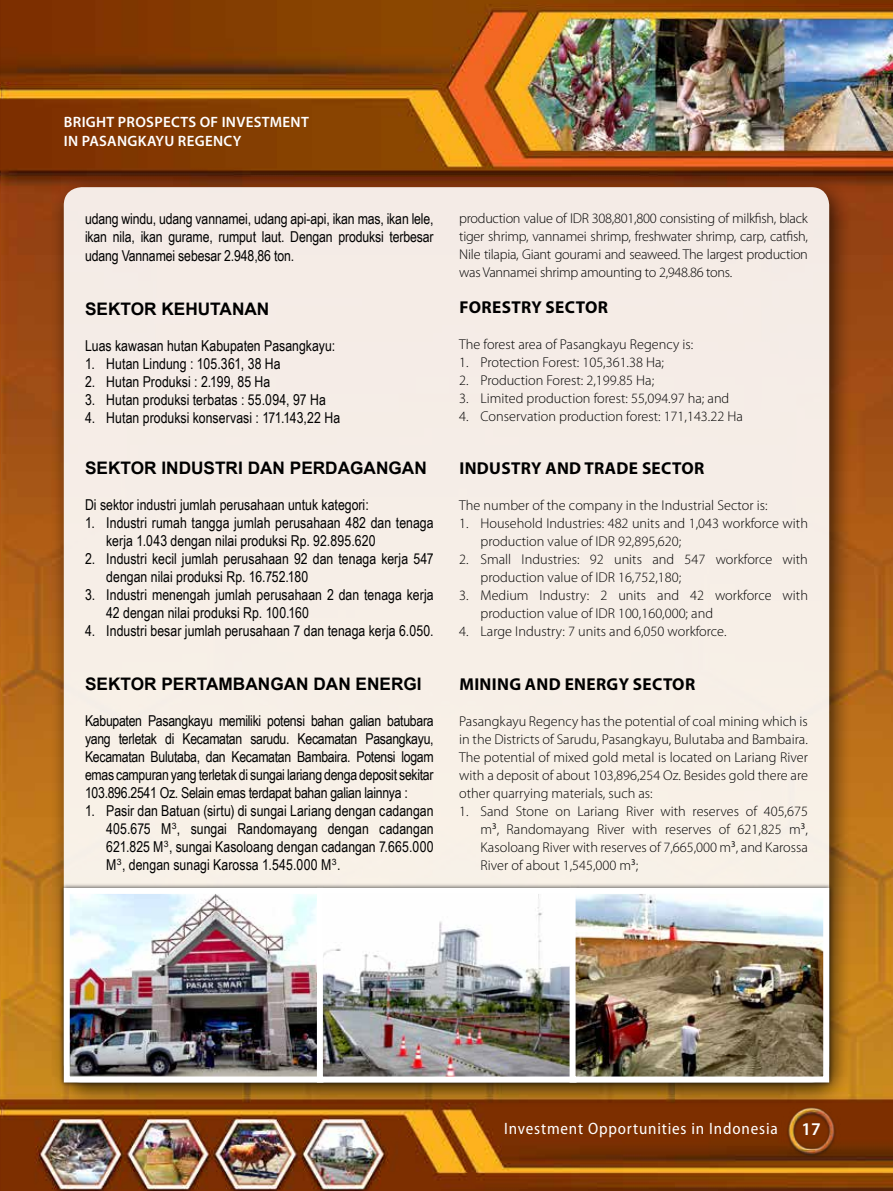
<style>
.page{position:relative;width:893px;height:1191px;background:#fff}
.page>*{position:absolute;margin:0;border:0;box-sizing:border-box;transform-origin:0 0}
.t1{font:600 18px "Myriad Pro";color:#fff}
.t2{font:700 17.25px "Arial";color:#000}
.t3{font:700 17.25px "Myriad Pro";letter-spacing:.02em;color:#000}
.t4{font:semi-condensed 16.5px "Myriad Pro";letter-spacing:.05em;color:#fff}
.t5{font:15px/18px "Arial Narrow";color:#000}
.t6{font:600 15px/19.5px "Myriad Pro";letter-spacing:.02em;color:#fff}
.t7{font:300 14.25px/18px "Myriad Pro";color:#000;text-align:justify}
</style>
<div class="page">
<img style="left:0;top:0;width:893px;height:1191px">
<div style="left:50px;top:175px;width:803px;height:933px;background:#000;opacity:.75"></div>
<div style="left:64px;top:187px;width:765px;height:895px;background:#f6eee7;border-radius:18px"></div>
<img style="left:781px;top:1099px;width:62px;height:63px">
<div style="left:59px;top:883px;width:774px;height:203px;background:#000;opacity:.75"></div>
<img style="left:71px;top:895px;width:751px;height:180px">
<div style="left:64px;top:888px;width:259px;height:194px;border:6px solid #fff"></div>
<div style="left:317px;top:888px;width:259px;height:194px;border:6px solid #fff"></div>
<div style="left:570px;top:888px;width:259px;height:194px;border:6px solid #fff"></div>
<p class="t6" style="left:64px;top:112px;width:247px">BRIGHT PROSPECTS OF INVESTMENT<br>IN PASANGKAYU REGENCY</p>
<p class="t5" style="left:85px;top:209px;width:350px">udang windu, udang vannamei, udang api-api, ikan mas, ikan lele, ikan nila, ikan gurame, rumput laut. Dengan produksi terbesar</p>
<p class="t5" style="left:85px;top:246px;width:211px">udang Vannamei sebesar 2.948,86 ton.</p>
<p class="t2" style="left:85px;top:297px;width:186px">SEKTOR KEHUTANAN</p>
<p class="t5" style="left:85px;top:336px;width:252px">Luas kawasan hutan Kabupaten Pasangkayu:</p>
<p class="t5" style="left:85px;top:354px;width:197px">1. Hutan Lindung : 105.361, 38 Ha</p>
<p class="t5" style="left:85px;top:372px;width:187px">2. Hutan Produksi : 2.199, 85 Ha</p>
<p class="t5" style="left:85px;top:390px;width:242px">3. Hutan produksi terbatas : 55.094, 97 Ha</p>
<p class="t5" style="left:85px;top:408px;width:257px">4. Hutan produksi konservasi : 171.143,22 Ha</p>
<p class="t2" style="left:85px;top:456px;width:343px">SEKTOR INDUSTRI DAN PERDAGANGAN</p>
<p class="t5" style="left:85px;top:495px;width:285px">Di sektor industri jumlah perusahaan untuk kategori:</p>
<p class="t5" style="left:106px;top:513px;width:329px;text-indent:-21px">1. Industri rumah tangga jumlah perusahaan 482 dan tenaga kerja 1.043 dengan nilai produksi Rp. 92.895.620</p>
<p class="t5" style="left:106px;top:549px;width:329px;text-indent:-21px">2. Industri kecil jumlah perusahaan 92 dan tenaga kerja 547 dengan nilai produksi Rp. 16.752.180</p>
<p class="t5" style="left:106px;top:585px;width:329px;text-indent:-21px">3. Industri menengah jumlah perusahaan 2 dan tenaga kerja<br>42 dengan nilai produksi Rp. 100.160</p>
<p class="t5" style="left:85px;top:621px;width:350px">4. Industri besar jumlah perusahaan 7 dan tenaga kerja 6.050.</p>
<p class="t2" style="left:85px;top:672px;width:338px">SEKTOR PERTAMBANGAN DAN ENERGI</p>
<p class="t5" style="left:85px;top:711px;width:350px;text-align:justify">Kabupaten Pasangkayu memiliki potensi bahan galian batubara yang terletak di Kecamatan sarudu. Kecamatan Pasangkayu, Kecamatan Bulutaba, dan Kecamatan Bambaira. Potensi logam emas campuran yang terletak di sungai lariang denga deposit sekitar 103.896.2541 Oz. Selain emas terdapat bahan galian lainnya :</p>
<p class="t5" style="left:106px;top:801px;width:329px;text-align:justify;text-indent:-21px">1. Pasir dan Batuan (sirtu) di sungai Lariang dengan cadangan 405.675 M<sup>3</sup>, sungai Randomayang dengan cadangan 621.825 M<sup>3</sup>, sungai Kasoloang dengan cadangan 7.665.000<br>M<sup>3</sup>, dengan sunagi Karossa 1.545.000 M<sup>3</sup>.</p>
<p class="t7" style="left:459px;top:210px;width:350px">production value of IDR 308,801,800 consisting of milkfish, black tiger shrimp, vannamei shrimp, freshwater shrimp, carp, catfish, Nile tilapia, Giant gourami and seaweed. The largest production was Vannamei shrimp amounting to 2,948.86 tons.</p>
<p class="t3" style="left:459px;top:296px;width:150px">FORESTRY SECTOR</p>
<p class="t7" style="left:459px;top:336px;width:235px">The forest area of Pasangkayu Regency is:</p>
<p class="t7" style="left:459px;top:354px;width:206px">1. Protection Forest: 105,361.38 Ha;</p>
<p class="t7" style="left:459px;top:372px;width:196px">2. Production Forest: 2,199.85 Ha;</p>
<p class="t7" style="left:459px;top:390px;width:272px">3. Limited production forest: 55,094.97 ha; and</p>
<p class="t7" style="left:459px;top:408px;width:285px">4. Conservation production forest: 171,143.22 Ha</p>
<p class="t3" style="left:459px;top:457px;width:246px">INDUSTRY AND TRADE SECTOR</p>
<p class="t7" style="left:459px;top:496px;width:310px">The number of the company in the Industrial Sector is:</p>
<p class="t7" style="left:480px;top:514px;width:329px;text-indent:-21px">1. Household Industries: 482 units and 1,043 workforce with production value of IDR 92,895,620;</p>
<p class="t7" style="left:480px;top:550px;width:329px;text-indent:-21px">2. Small Industries: 92 units and 547 workforce with production value of IDR 16,752,180;</p>
<p class="t7" style="left:480px;top:586px;width:329px;text-indent:-21px">3. Medium Industry: 2 units and 42 workforce with production value of IDR 100,160,000; and</p>
<p class="t7" style="left:459px;top:622px;width:269px">4. Large Industry: 7 units and 6,050 workforce.</p>
<p class="t3" style="left:459px;top:673px;width:237px">MINING AND ENERGY SECTOR</p>
<p class="t7" style="left:459px;top:712px;width:350px">Pasangkayu Regency has the potential of coal mining which is in the Districts of Sarudu, Pasangkayu, Bulutaba and Bambaira.<br>The potential of mixed gold metal is located on Lariang River with a deposit of about 103,896,254 Oz. Besides gold there are other quarrying materials, such as:</p>
<p class="t7" style="left:480px;top:802px;width:329px;text-indent:-21px">1. Sand Stone on Lariang River with reserves of 405,675 m<sup>3</sup>, Randomayang River with reserves of 621,825 m<sup>3</sup>, Kasoloang River with reserves of 7,665,000 m<sup>3</sup>, and Karossa River of about 1,545,000 m<sup>3</sup>;</p>
<p class="t4" style="left:504px;top:1118px;width:275px">Investment Opportunities in Indonesia</p>
<p class="t1" style="left:801px;top:1117px;width:21px">17</p>
</div>
